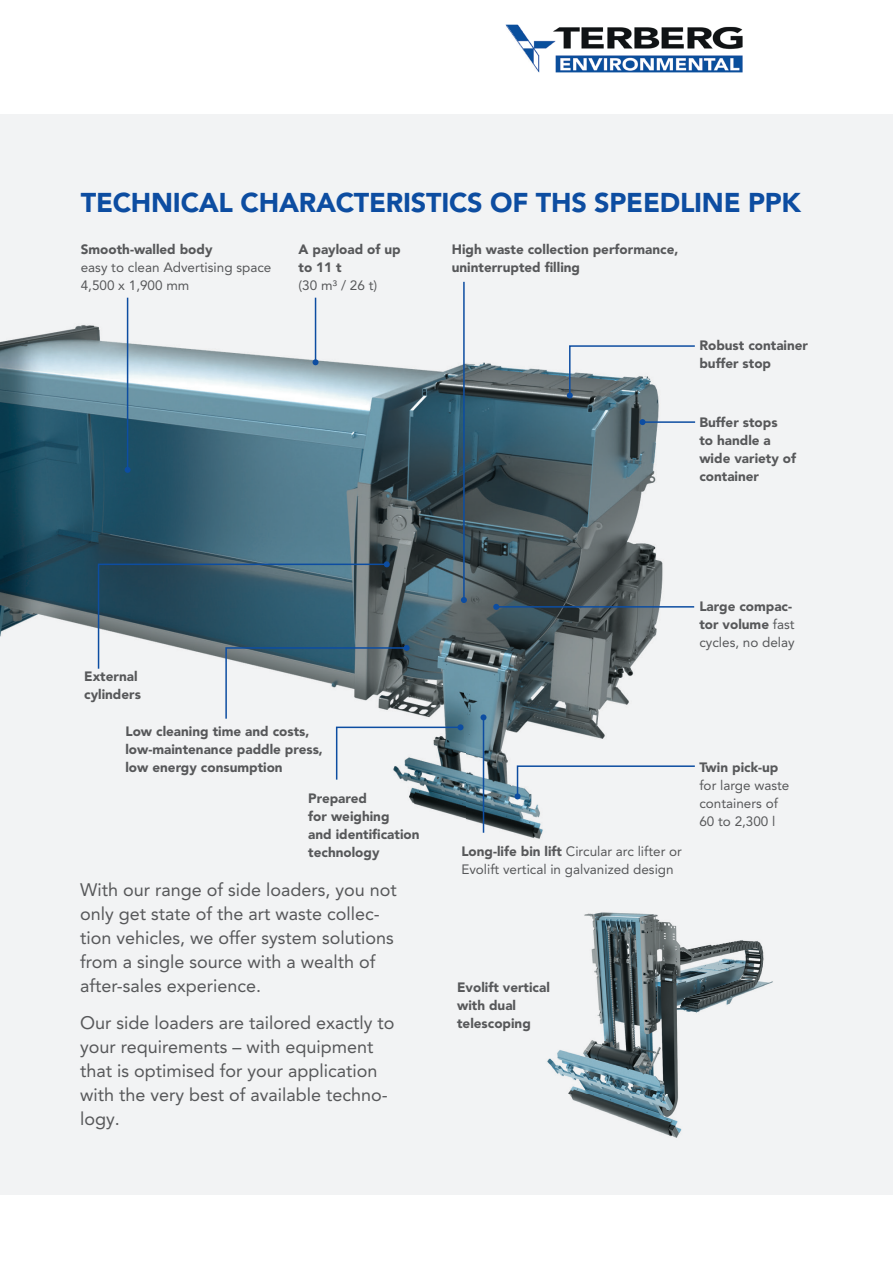
<style>
.page{position:relative;width:893px;height:1263px;background:#fff}
.page>*{position:absolute;margin:0;border:0;box-sizing:border-box;transform-origin:0 0}
.t1{font:900 27px "Avenir LT Pro";letter-spacing:-.01em;color:#0d4da1}
.t2{font:18px/24px "Avenir LT Pro";color:#57585a}
.t3{font:900 13.5px/18px "Avenir LT Pro";color:#57585a}
.t4{font:13.5px/18px "Avenir LT Pro";color:#57585a}
.s1{font-weight:400}
.s2{font-weight:900}
</style>
<div class="page">
<svg style="left:490px;top:24px;width:403px;height:91px"></svg>
<div style="left:0;top:115px;width:893px;height:1080px;background:#f2f3f4"></div>
<img style="left:547px;top:912px;width:226px;height:226px">
<img style="left:0;top:318px;width:663px;height:521px">
<hr style="left:483px;top:717px;width:1px;height:116px;background:#0d4da1">
<svg style="left:480px;top:714px;width:6px;height:6px"></svg>
<svg style="left:567px;top:345px;width:128px;height:53px"></svg>
<svg style="left:514px;top:765px;width:181px;height:34px"></svg>
<hr style="left:463px;top:282px;width:2px;height:318px;background:#0d4da1">
<svg style="left:97px;top:561px;width:370px;height:220px"></svg>
<hr style="left:642px;top:421px;width:53px;height:2px;background:#0d4da1">
<svg style="left:639px;top:419px;width:6px;height:6px"></svg>
<hr style="left:496px;top:606px;width:198px;height:2px;background:#0d4da1">
<svg style="left:493px;top:604px;width:6px;height:6px"></svg>
<hr style="left:315px;top:298px;width:1px;height:64px;background:#0d4da1">
<svg style="left:313px;top:359px;width:6px;height:6px"></svg>
<hr style="left:127px;top:298px;width:1px;height:172px;background:#0d4da1">
<svg style="left:125px;top:467px;width:6px;height:6px"></svg>
<img style="left:506px;top:25px;width:237px;height:47px">
<h1 class="t1" style="left:81px;top:186px;width:722px">TECHNICAL CHARACTERISTICS OF THS SPEEDLINE PPK</h1>
<p class="t3" style="left:298px;top:241px;width:104px">A payload of up to 11 t</p>
<p class="t4" style="left:298px;top:277px;width:80px">(30 m³ / 26 t)</p>
<p class="t3" style="left:452px;top:241px;width:228px">High waste collection performance, uninterrupted filling</p>
<p class="t3" style="left:81px;top:241px;width:133px">Smooth-walled body</p>
<p class="t4" style="left:81px;top:259px;width:192px">easy to clean Advertising space<br>4,500 x 1,900 mm</p>
<p class="t3" style="left:699px;top:337px;width:110px">Robust container buffer stop</p>
<p class="t3" style="left:699px;top:413px;width:98px">Buffer stops<br>to handle a wide variety of container</p>
<p class="t3" style="left:84px;top:667px;width:58px">External cylinders</p>
<p class="t3" style="left:125px;top:722px;width:199px">Low cleaning time and costs, low-maintenance paddle press, low energy consumption</p>
<p class="t3" style="left:308px;top:789px;width:113px">Prepared<br>for weighing<br>and identification technology</p>
<h2 class="t2" style="left:80px;top:878px;width:318px">With our range of side loaders, you not only get state of the art waste collec&shy;tion vehicles, we offer system solutions from a single source with a wealth of after-sales experience.</h2>
<h2 class="t2" style="left:80px;top:1010px;width:316px">Our side loaders are tailored exactly to your requirements – with equipment that is optimised for your application with the very best of available techno&shy;logy.</h2>
<p class="t3" style="left:699px;top:597px;width:97px">Large compac&shy;tor volume <span class="s1">fast cycles, no delay</span></p>
<p class="t4" style="left:461px;top:842px;width:222px"><span class="s2">Long-life bin lift</span> Circular arc lifter or<br>Evolift vertical in galvanized design</p>
<p class="t3" style="left:699px;top:758px;width:81px">Twin pick-up</p>
<p class="t4" style="left:699px;top:776px;width:92px">for large waste containers of<br>60 to 2,300 l</p>
<p class="t3" style="left:457px;top:979px;width:94px">Evolift vertical with dual telescoping</p>
</div>
